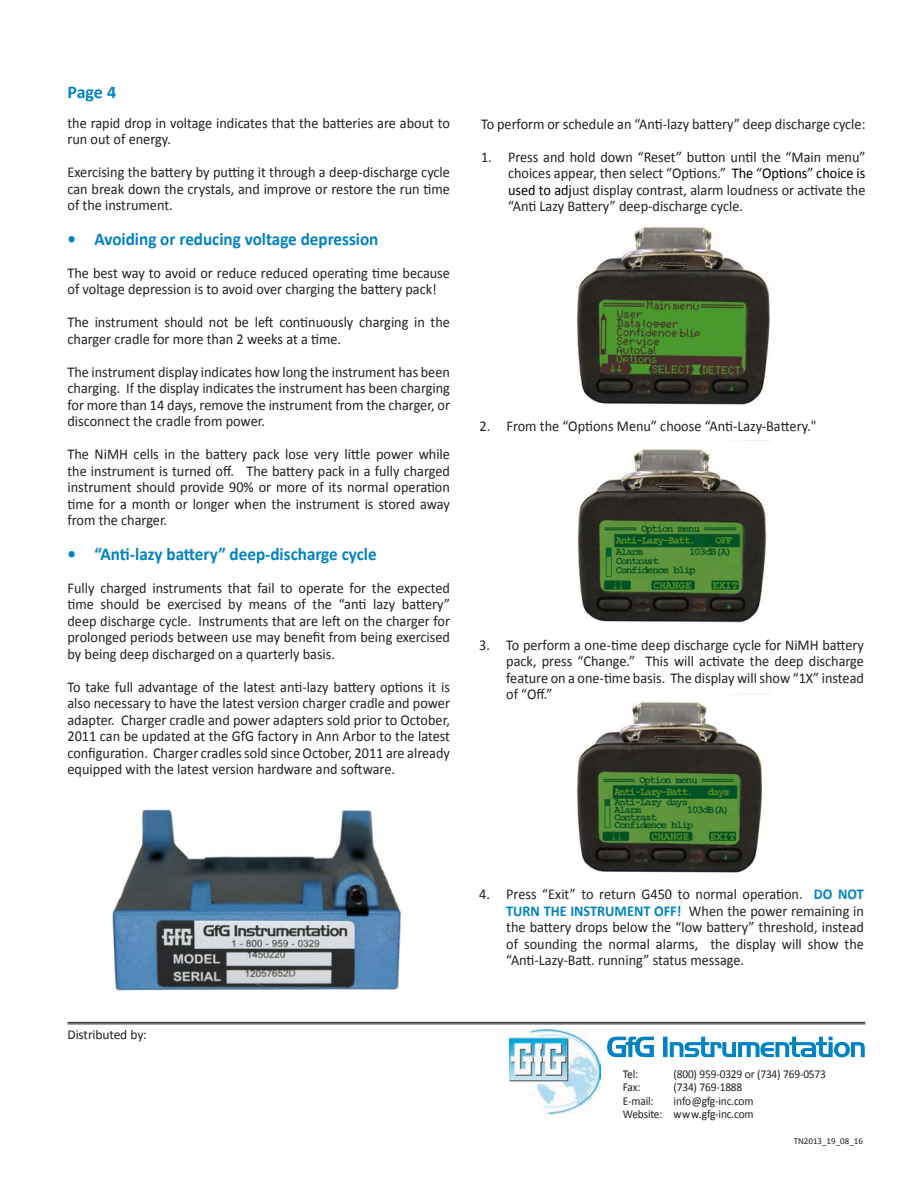
<style>
.page{position:relative;width:918px;height:1188px;background:#fff}
.page>*{position:absolute;margin:0;border:0;box-sizing:border-box;transform-origin:0 0}
.t1{font:700 18px "Calibri";color:#0082c5;scale:.95 1}
.t2{font:700 18px "Calibri";color:#0082c5}
.t3{font:15px/16.5px "Calibri";color:#231f20;text-align:justify;scale:.95 1}
.t4{font:13.5px "Calibri";letter-spacing:-.01em;color:#231f20}
._7Specs_Body{font:12px/13.5px "Calibri";letter-spacing:-.015em;color:#231f20;text-align:right;scale:.95 1}
.t5{font:9px "Calibri";color:#231f20}
.s1{color:#000}
.s2{font-weight:700;color:#0082c5}
</style>
<div class="page">
<img style="left:576px;top:701px;width:187px;height:172px">
<img style="left:577px;top:440px;width:193px;height:183px">
<img style="left:576px;top:225px;width:194px;height:180px">
<hr style="left:68px;top:1022px;width:797px;height:1px;background:#231f20">
<hr style="left:68px;top:1024px;width:797px;height:1px;background:#231f20">
<img style="left:509px;top:1029px;width:91px;height:85px">
<svg style="left:607px;top:1037px;width:258px;height:20px"></svg>
<img style="left:112px;top:809px;width:290px;height:182px">
<p class="t2" style="left:68px;top:80px;width:50px">Page 4</p>
<p class="t3" style="left:67px;top:115px;width:404px">the rapid drop in voltage indicates that the batteries are about to run out of energy.</p>
<p class="t3" style="left:67px;top:164px;width:404px">Exercising the battery by putting it through a deep-discharge cycle can break down the crystals, and improve or restore the run time of the instrument.</p>
<p class="t1" style="left:68px;top:227px;width:329px">• Avoiding or reducing voltage depression</p>
<p class="t3" style="left:68px;top:265px;width:404px">The best way to avoid or reduce reduced operating time because of voltage depression is to avoid over charging the battery pack!</p>
<p class="t3" style="left:68px;top:314px;width:404px">The instrument should not be left continuously charging in the charger cradle for more than 2 weeks at a time.</p>
<p class="t3" style="left:68px;top:364px;width:404px">The instrument display indicates how long the instrument has been charging. If the display indicates the instrument has been charging for more than 14 days, remove the instrument from the charger, or disconnect the cradle from power.</p>
<p class="t3" style="left:68px;top:446px;width:404px">The NiMH cells in the battery pack lose very little power while the instrument is turned off. The battery pack in a fully charged instrument should provide 90% or more of its normal operation time for a month or longer when the instrument is stored away from the charger.</p>
<p class="t1" style="left:68px;top:542px;width:327px">• “Anti-lazy battery” deep-discharge cycle</p>
<p class="t3" style="left:68px;top:580px;width:404px">Fully charged instruments that fail to operate for the expected time should be exercised by means of the “anti lazy battery” deep discharge cycle. Instruments that are left on the charger for prolonged periods between use may benefit from being exercised by being deep discharged on a quarterly basis.</p>
<p class="t3" style="left:68px;top:679px;width:404px">To take full advantage of the latest anti-lazy battery options it is also necessary to have the latest version charger cradle and power adapter. Charger cradle and power adapters sold prior to October, 2011 can be updated at the GfG factory in Ann Arbor to the latest configuration. Charger cradles sold since October, 2011 are already equipped with the latest version hardware and software.</p>
<p class="t3" style="left:481px;top:116px;width:406px">To perform or schedule an “Anti-lazy battery” deep discharge cycle:</p>
<p class="t3" style="left:508px;top:149px;width:378px;text-indent:-27px">1. Press and hold down “Reset” button until the “Main menu” choices appear, then select “Options.” <span class="s1">The</span> “<span class="s1">Options</span>” <span class="s1">choice is used to adj</span>ust display contrast, alarm loudness or activate the “Anti Lazy Battery” deep-discharge cycle.</p>
<p class="t3" style="left:480px;top:417px;width:356px">2. From the “Options Menu” choose “Anti-Lazy-Battery."</p>
<p class="t3" style="left:506px;top:636px;width:378px;text-indent:-27px">3. To perform a one-time deep discharge cycle for NiMH battery pack, press “Change.” This will activate the deep discharge feature on a one-time basis. The display will show “1X” instead of “Off.”</p>
<p class="t4" style="left:68px;top:1026px;width:81px">Distributed by:</p>
<p class="t3" style="left:506px;top:886px;width:378px;text-indent:-27px">4. Press “Exit” to return G450 to normal operation. <span class="s2">DO NOT TURN THE INSTRUMENT OFF!</span> When the power remaining in the battery drops below the “low battery” threshold, instead of sounding the normal alarms, the display will show the “Anti-Lazy-Batt. running” status message.</p>
<p class="_7Specs_Body" style="left:623px;top:1067px;width:18px">Tel:</p>
<p class="_7Specs_Body" style="left:674px;top:1067px;width:162px">(800) 959-0329 or (734) 769-0573</p>
<p class="_7Specs_Body" style="left:623px;top:1080px;width:20px">Fax:</p>
<p class="_7Specs_Body" style="left:674px;top:1080px;width:74px">(734) 769-1888</p>
<p class="_7Specs_Body" style="left:623px;top:1094px;width:34px">E-mail:</p>
<p class="_7Specs_Body" style="left:623px;top:1094px;width:139px">info@gfg-inc.com<br>Website: www.gfg-inc.com</p>
<p class="t5" style="left:794px;top:1136px;width:71px">TN2013_19_08_16</p>
</div>
